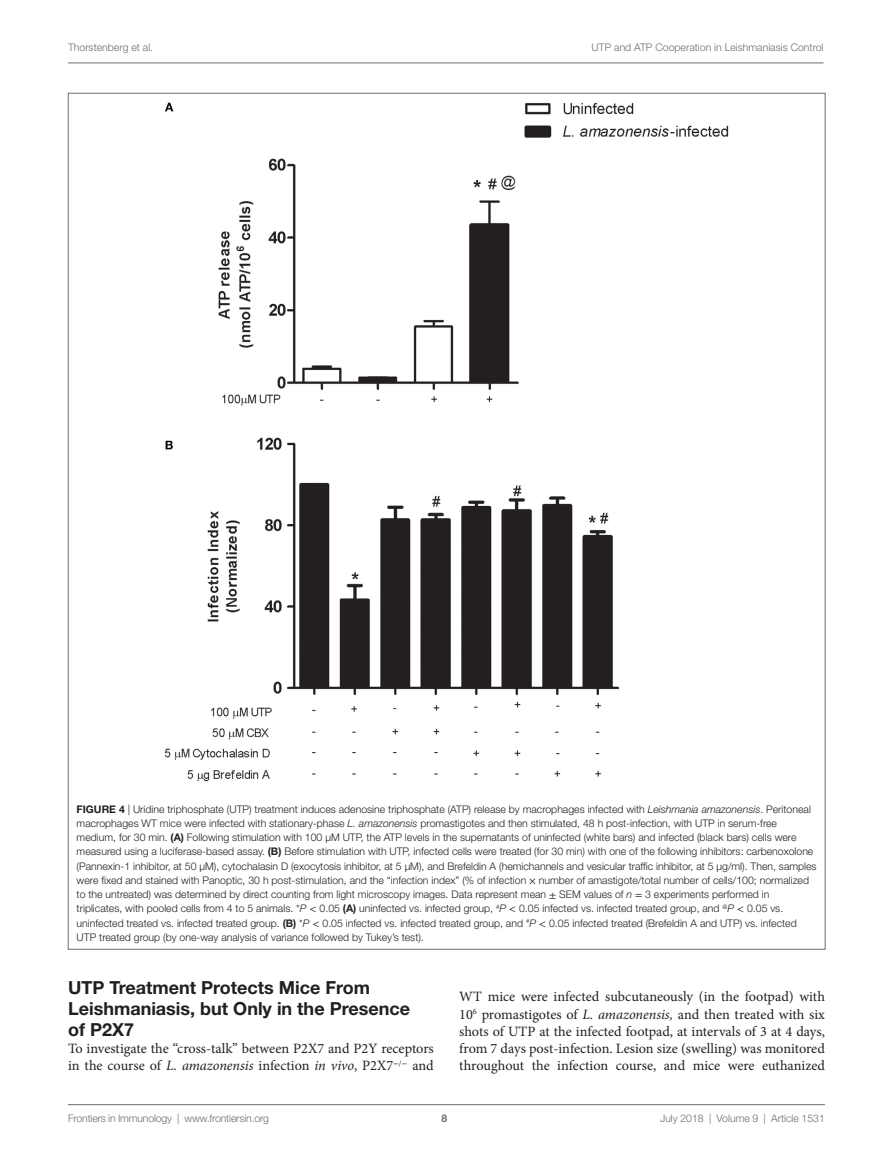
<style>
.page{position:relative;width:893px;height:1170px;background:#fff}
.page>*{position:absolute;margin:0;border:0;box-sizing:border-box;transform-origin:0 0}
.t1{font:700 18px/21px "Helvetica Neue LT Std";color:#231f20}
.t2{font:14.25px/17.2px "Minion Pro";color:#231f20}
.t3{font:300 10.5px/14.2px "Helvetica Neue LT Std";color:#231f20}
.t4{font:300 10.5px "Helvetica Neue LT Std";color:#6c6d70}
.t5{font:700 10.5px "Helvetica Neue LT Std";color:#6c6d70}
.s1{font-weight:700}
.s2{font-style:italic}
.s3{font-family:"STIX General";font-weight:400}
</style>
<div class="page">
<img style="left:164px;top:102px;width:565px;height:680px">
<hr style="left:68px;top:63px;width:756px;height:1px;background:#6c6d70">
<hr style="left:68px;top:1104px;width:757px;height:1px;background:#6c6d70">
<p class="t4" style="left:68px;top:41px;width:87px">Thorstenberg et al.</p>
<p class="t4" style="left:592px;top:41px;width:233px">UTP and ATP Cooperation in Leishmaniasis Control</p>
<p class="t3" style="left:77px;top:801px;width:741px"><span class="s1">Figure 4</span> | Uridine triphosphate (UTP) treatment induces adenosine triphosphate (ATP) release by macrophages infected with <span class="s2">Leishmania amazonensis</span>. Peritoneal macrophages WT mice were infected with stationary-phase <span class="s2">L. amazonensis</span> promastigotes and then stimulated, 48 h post-infection, with UTP in serum-free medium, for 30 min. <span class="s1">(A)</span> Following stimulation with 100 µM UTP, the ATP levels in the supernatants of uninfected (white bars) and infected (black bars) cells were measured using a luciferase-based assay. <span class="s1">(B)</span> Before stimulation with UTP, infected cells were treated (for 30 min) with one of the following inhibitors: carbenoxolone (Pannexin-1 inhibitor, at 50 µM), cytochalasin D (exocytosis inhibitor, at 5 µM), and Brefeldin A (hemichannels and vesicular traffic inhibitor, at 5 µg/ml). Then, samples were fixed and stained with Panoptic, 30 h post-stimulation, and the “infection index” (% of infection <span class="s3">×</span> number of amastigote/total number of cells/100; normalized to the untreated) was determined by direct counting from light microscopy images. Data represent mean <span class="s3">±</span> SEM values of <span class="s2">n</span> <span class="s3">=</span> 3 experiments performed in triplicates, with pooled cells from 4 to 5 animals. *<span class="s2">P</span> <span class="s3">&lt;</span> 0.05 <span class="s1">(A)</span> uninfected vs. infected group, <sup>#</sup><span class="s2">P</span> <span class="s3">&lt;</span> 0.05 infected vs. infected treated group, and <sup>@</sup><span class="s2">P</span> <span class="s3">&lt;</span> 0.05 vs. uninfected treated vs. infected treated group. <span class="s1">(B)</span> *<span class="s2">P</span> <span class="s3">&lt;</span> 0.05 infected vs. infected treated group, and <sup>#</sup><span class="s2">P</span> <span class="s3">&lt;</span> 0.05 infected treated (Brefeldin A and UTP) vs. infected UTP treated group (by one-way analysis of variance followed by Tukey’s test).</p>
<h1 class="t1" style="left:68px;top:976px;width:343px">UTP Treatment Protects Mice From<br>Leishmaniasis, but Only in the Presence of P2X7</h1>
<h2 class="t2" style="left:68px;top:1039px;width:367px">To investigate the “cross-talk” between P2X7 and P2Y receptors in the course of <span class="s2">L. amazonensis</span> infection <span class="s2">in vivo</span>, P2X7<sup>−</sup><sup>/</sup><sup>−</sup> and</h2>
<p class="t2" style="left:459px;top:988px;width:367px;text-align:justify">WT mice were infected subcutaneously (in the footpad) with 10<sup>6</sup> promastigotes of <span class="s2">L. amazonensis,</span> and then treated with six shots of UTP at the infected footpad, at intervals of 3 at 4 days, from 7 days post-infection. Lesion size (swelling) was monitored throughout the infection course, and mice were euthanized</p>
<p class="t4" style="left:68px;top:1111px;width:203px">Frontiers in Immunology | www.frontiersin.org</p>
<p class="t4" style="left:660px;top:1111px;width:166px">July 2018 | Volume 9 | Article 1531</p>
<p class="t5" style="left:441px;top:1111px;width:7px">8</p>
</div>
